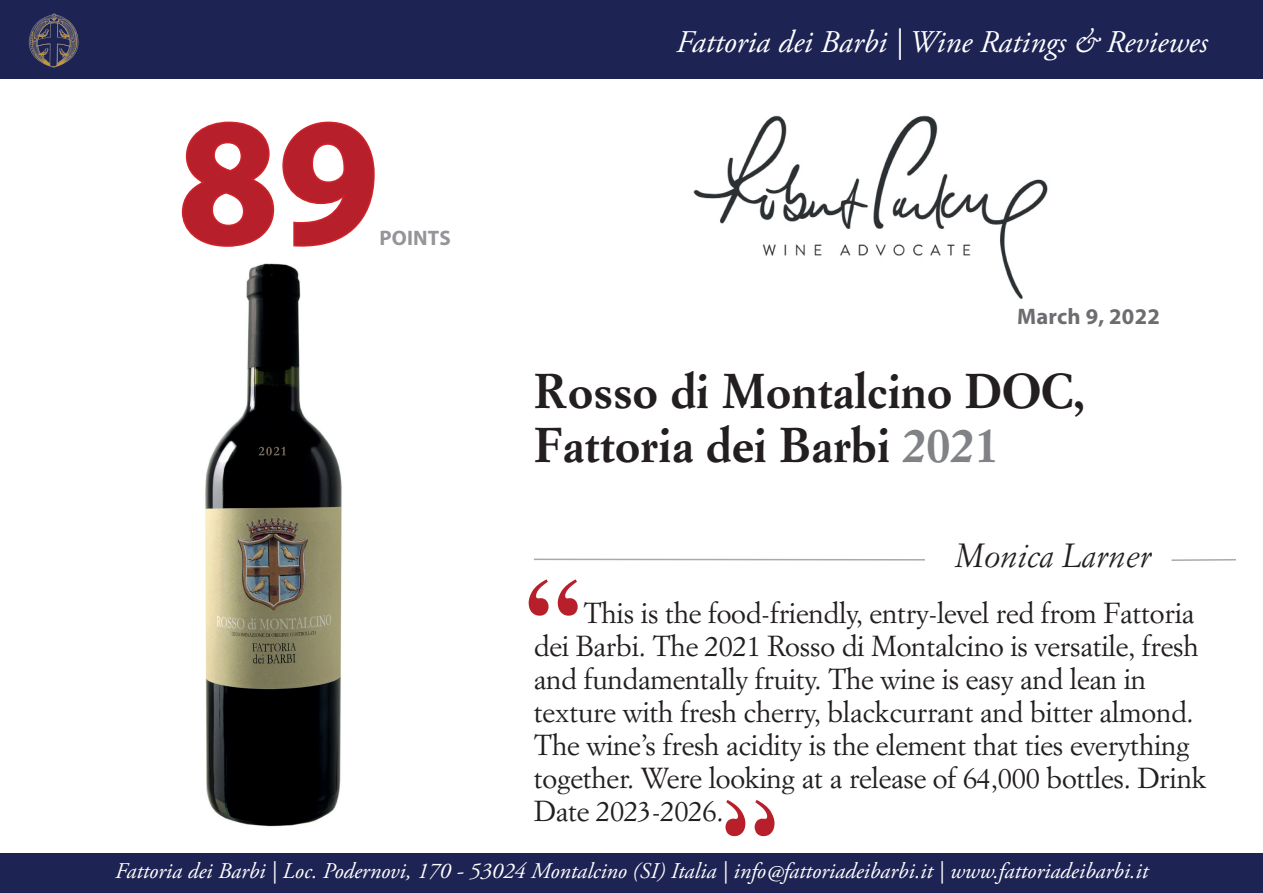
<style>
.page{position:relative;width:1263px;height:893px;background:#fff}
.page>*{position:absolute;margin:0;border:0;box-sizing:border-box;transform-origin:0 0}
.t1{font:700 181.8px "Myriad Pro";color:#b7202a}
.t2{font:700 108px "Times";color:#b7202a}
.t3{font:700 48px/54px "Simoncini Garamond Std";color:#231f20}
.t4{font:italic 33px "Simoncini Garamond Std";color:#231f20}
.t5{font:italic 31.5px "Adobe Garamond Pro";color:#fff}
.t6{font:28.5px/33px "Simoncini Garamond Std";letter-spacing:-.01em;color:#231f20}
.t7{font:italic 22.5px "Adobe Garamond Pro";color:#fff}
.t8{font:700 22.5px "Myriad Pro";letter-spacing:.01em;color:#6c6d70}
.t9{font:700 21px "Myriad Pro";letter-spacing:.01em;color:#939598}
.s1{color:#808285}
</style>
<div class="page">
<div style="left:0;top:0;width:1263px;height:79px;background:#1d2353"></div>
<img style="left:28px;top:13px;width:51px;height:55px">
<svg style="left:181px;top:121px;width:194px;height:126px"></svg>
<div style="left:0;top:853px;width:1262px;height:39px;background:#1d2353"></div>
<svg style="left:534px;top:558px;width:391px;height:3px"></svg>
<svg style="left:1171px;top:559px;width:65px;height:2px"></svg>
<img style="left:693px;top:115px;width:355px;height:184px">
<hr style="left:1262px;top:853px;width:1px;height:39px;background:#1d2353">
<img style="left:205px;top:263px;width:137px;height:564px">
<h1 class="t1" style="left:178px;top:63px;width:203px">89</h1>
<p class="t9" style="left:379px;top:225px;width:73px">POINTS</p>
<p class="t5" style="left:676px;top:23px;width:533px">Fattoria dei Barbi | Wine Ratings &amp; Reviewes</p>
<p class="t8" style="left:1017px;top:301px;width:144px">March 9, 2022</p>
<h3 class="t3" style="left:534px;top:365px;width:553px">Rosso di Montalcino DOC,<br>Fattoria dei Barbi <span class="s1">2021</span></h3>
<p class="t4" style="left:956px;top:535px;width:197px">Monica Larner</p>
<h2 class="t2" style="left:525px;top:514px;width:55px">“</h2>
<p class="t6" style="left:534px;top:596px;width:674px;text-indent:50px">This is the food-friendly, entry-level red from Fattoria dei Barbi. The 2021 Rosso di Montalcino is versatile, fresh and fundamentally fruity. The wine is easy and lean in texture with fresh cherry, blackcurrant and bitter almond.<br>The wine’s fresh acidity is the element that ties everything together. Were looking at a release of 64,000 bottles. Drink Date 2023-2026.</p>
<p class="t7" style="left:115px;top:857px;width:1034px">Fattoria dei Barbi | Loc. Podernovi, 170 - 53024 Montalcino (SI) Italia | info@fattoriadeibarbi.it | www.fattoriadeibarbi.it</p>
</div>
